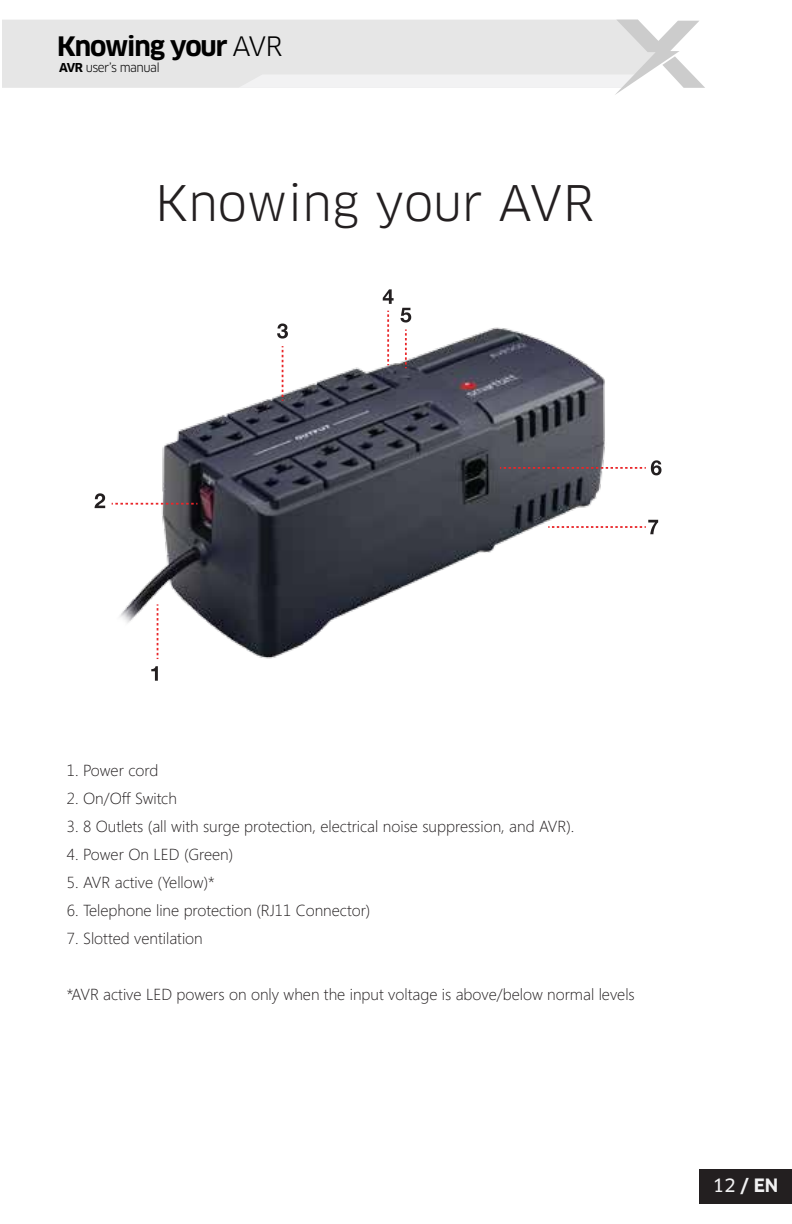
<style>
.page{position:relative;width:792px;height:1224px;background:#fff}
.page>*{position:absolute;margin:0;border:0;box-sizing:border-box;transform-origin:0 0}
.t1{font:47.8px "Clan OT";color:#231f20}
.t2{font:700 26.2px "Clan OT";letter-spacing:-.045em;color:#000}
.t3{font:700 18px "Clan OT";color:#f1f1f2}
.t4{font:300 16px "Segoe";color:#231f20}
.t5{font:12px "Clan OT";letter-spacing:-.045em;color:#000}
.s1{font-weight:400}
.s2{font-weight:700}
.s3{font-family:"Clan OT News";font-weight:400}
</style>
<div class="page">
<div style="left:699px;top:1169px;width:93px;height:34px;background:#231f20"></div>
<img style="left:111px;top:321px;width:494px;height:338px">
<svg style="left:112px;top:503px;width:85px;height:2px"></svg>
<svg style="left:157px;top:604px;width:1px;height:55px"></svg>
<svg style="left:282px;top:346px;width:1px;height:55px"></svg>
<svg style="left:387px;top:311px;width:2px;height:54px"></svg>
<svg style="left:405px;top:330px;width:2px;height:38px"></svg>
<svg style="left:151px;top:666px;width:7px;height:15px"></svg>
<svg style="left:400px;top:308px;width:11px;height:15px"></svg>
<svg style="left:500px;top:460px;width:162px;height:15px"></svg>
<svg style="left:548px;top:520px;width:110px;height:14px"></svg>
<svg style="left:95px;top:493px;width:10px;height:15px"></svg>
<svg style="left:383px;top:289px;width:11px;height:15px"></svg>
<svg style="left:277px;top:324px;width:11px;height:15px"></svg>
<div style="left:2px;top:20px;width:236px;height:68px;background:#e6e6e6"></div>
<svg style="left:238px;top:20px;width:467px;height:75px"></svg>
<h2 class="t2" style="left:57px;top:32px;width:227px">Knowing your <span class="s1">AVR</span></h2>
<p class="t5" style="left:59px;top:61px;width:102px"><span class="s2">AVR</span> user’s manual</p>
<h1 class="t1" style="left:155px;top:175px;width:440px">Knowing your AVR</h1>
<p class="t4" style="left:67px;top:761px;width:93px">1. Power cord</p>
<p class="t4" style="left:67px;top:789px;width:112px">2. On/Off Switch</p>
<p class="t4" style="left:67px;top:817px;width:509px">3. 8 Outlets (all with surge protection, electrical noise suppression, and AVR).</p>
<p class="t4" style="left:67px;top:845px;width:168px">4. Power On LED (Green)</p>
<p class="t4" style="left:67px;top:873px;width:149px">5. AVR active (Yellow)*</p>
<p class="t4" style="left:67px;top:901px;width:305px">6. Telephone line protection (RJ11 Connector)</p>
<p class="t4" style="left:67px;top:930px;width:137px">7. Slotted ventilation</p>
<p class="t4" style="left:67px;top:986px;width:569px">*AVR active LED powers on only when the input voltage is above/below normal levels</p>
<p class="t3" style="left:712px;top:1175px;width:67px"><span class="s3">12</span> / EN</p>
</div>
